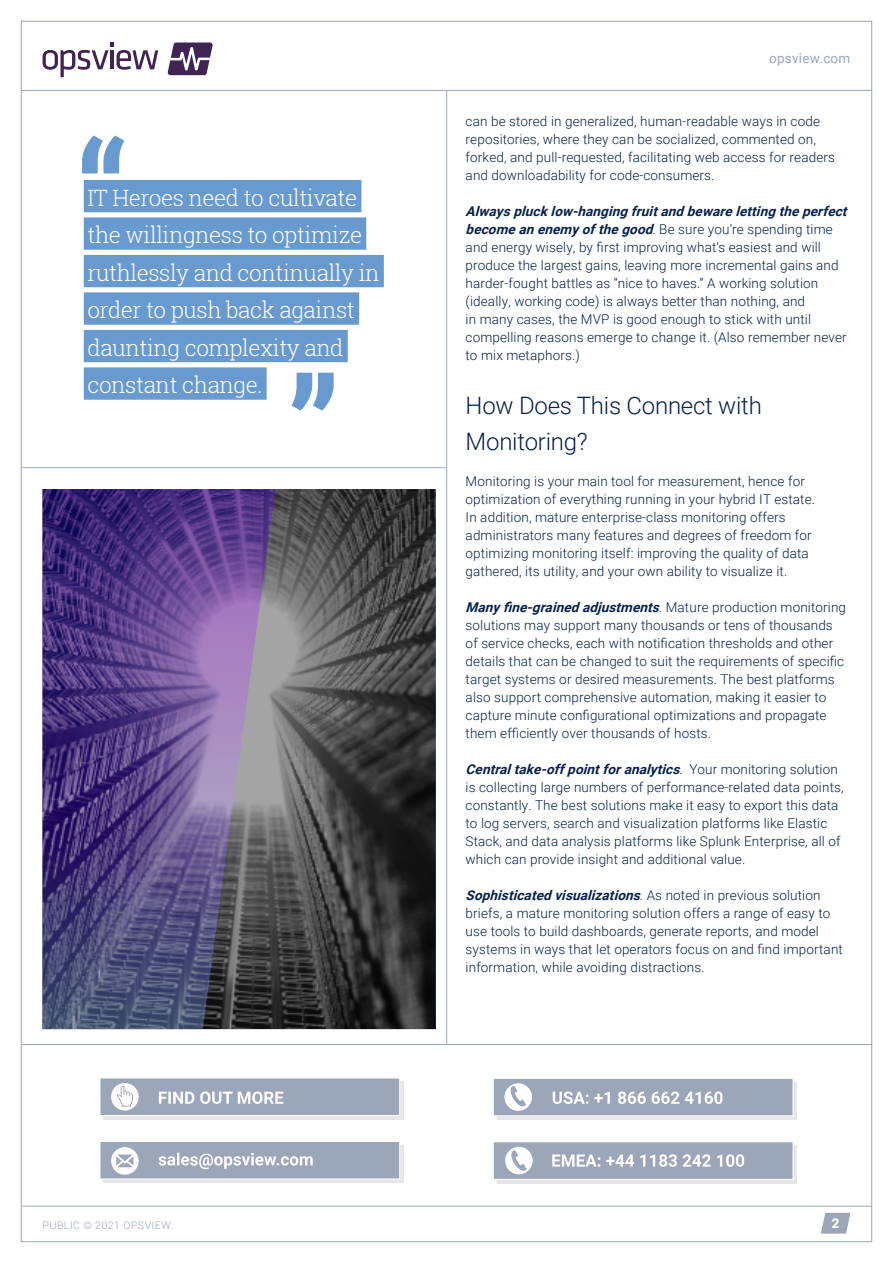
<style>
.page{position:relative;width:893px;height:1263px;background:#fff}
.page>*{position:absolute;margin:0;border:0;box-sizing:border-box;transform-origin:0 0}
.t1{font:300 24px/36px "Roboto";letter-spacing:-.01em;color:#08204a}
.t2{font:300 22.5px/37.5px "Roboto Slab";letter-spacing:-.02em;color:#fff}
.t3{font:300 13.5px/18px "Roboto";letter-spacing:.01em;color:#08204a}
.t4{font:13.5px "Roboto";letter-spacing:.02em;color:#9ba6b8}
.t5{font:900 13.5px "Roboto";color:#fff}
.t6{font:300 10.5px "Roboto";letter-spacing:.045em;color:#9ba6b8}
.s1{font-weight:700;font-style:italic}
</style>
<div class="page">
<svg style="left:43px;top:43px;width:115px;height:34px"></svg>
<svg style="left:168px;top:43px;width:45px;height:32px"></svg>
<hr style="left:22px;top:1206px;width:850px;height:1px;background:#9ba6b8">
<svg style="left:821px;top:1213px;width:29px;height:20px"></svg>
<hr style="left:446px;top:90px;width:1px;height:955px;background:#9ba6b8">
<hr style="left:21px;top:90px;width:851px;height:1px;background:#9ba6b8">
<div style="left:103px;top:1081px;width:301px;height:38px;background:#e6e6e6"></div>
<div style="left:100px;top:1078px;width:300px;height:38px;background:#9ba6b8;border:1px solid #fff"></div>
<div style="left:111px;top:1083px;width:28px;height:27px;background:#fff;border-radius:50%"></div>
<svg style="left:117px;top:1086px;width:16px;height:20px"></svg>
<svg style="left:159px;top:1091px;width:124px;height:13px"></svg>
<div style="left:103px;top:1145px;width:301px;height:38px;background:#e6e6e6"></div>
<div style="left:100px;top:1141px;width:300px;height:38px;background:#9ba6b8;border:1px solid #fff"></div>
<div style="left:111px;top:1147px;width:28px;height:28px;background:#fff;border-radius:50%"></div>
<svg style="left:116px;top:1154px;width:17px;height:13px"></svg>
<svg style="left:159px;top:1153px;width:154px;height:16px"></svg>
<div style="left:496px;top:1081px;width:301px;height:39px;background:#e6e6e6"></div>
<div style="left:493px;top:1078px;width:300px;height:38px;background:#9ba6b8;border:1px solid #fff"></div>
<div style="left:504px;top:1083px;width:28px;height:28px;background:#fff;border-radius:50%"></div>
<svg style="left:553px;top:1091px;width:169px;height:13px"></svg>
<svg style="left:509px;top:1086px;width:17px;height:21px"></svg>
<div style="left:496px;top:1145px;width:301px;height:38px;background:#000;opacity:.1"></div>
<div style="left:493px;top:1141px;width:300px;height:38px;background:#9ba6b8;border:1px solid #fff"></div>
<div style="left:505px;top:1147px;width:28px;height:27px;background:#fff;border-radius:50%"></div>
<svg style="left:511px;top:1150px;width:16px;height:21px"></svg>
<svg style="left:552px;top:1154px;width:192px;height:13px"></svg>
<hr style="left:22px;top:1044px;width:850px;height:1px;background:#9ba6b8">
<hr style="left:21px;top:467px;width:425px;height:1px;background:#9ba6b8">
<div style="left:84px;top:180px;width:277px;height:32px;background:#689ad0"></div>
<div style="left:84px;top:217px;width:282px;height:33px;background:#689ad0"></div>
<div style="left:84px;top:255px;width:300px;height:32px;background:#689ad0"></div>
<div style="left:84px;top:292px;width:275px;height:33px;background:#689ad0"></div>
<div style="left:84px;top:330px;width:264px;height:32px;background:#689ad0"></div>
<div style="left:84px;top:367px;width:183px;height:33px;background:#689ad0"></div>
<svg style="left:82px;top:136px;width:42px;height:37px"></svg>
<svg style="left:291px;top:373px;width:43px;height:38px"></svg>
<img style="left:275px;top:489px;width:161px;height:540px">
<svg style="left:43px;top:489px;width:232px;height:540px"></svg>
<h2 class="t2" style="left:87px;top:178px;width:294px">IT Heroes need to cultivate the willingness to optimize ruthlessly and continually in order to push back against daunting complexity and constant change.</h2>
<p class="t4" style="left:769px;top:49px;width:83px">opsview.com</p>
<p class="t3" style="left:466px;top:112px;width:371px">can be stored in generalized, human-readable ways in code repositories, where they can be socialized, commented on, forked, and pull-requested, facilitating web access for readers and downloadability for code-consumers.</p>
<p class="t3" style="left:466px;top:202px;width:387px"><span class="s1">Alwaysplucklow-hangingfruitandbewarelettingtheperfect becomeanenemyofthegood</span>. Be sure you’re spending time and energy wisely, by first improving what’s easiest and will produce the largest gains, leaving more incremental gains and harder-fought battles as “nice to haves.” A working solution (ideally, working code) is always better than nothing, and<br>in many cases, the MVP is good enough to stick with until compelling reasons emerge to change it. (Also remember never to mix metaphors.)</p>
<h1 class="t1" style="left:466px;top:387px;width:298px">How Does This Connect with<br>Monitoring?</h1>
<p class="t3" style="left:466px;top:472px;width:351px">Monitoring is your main tool for measurement, hence for optimization of everything running in your hybrid IT estate.<br>In addition, mature enterprise-class monitoring offers administrators many features and degrees of freedom for optimizing monitoring itself: improving the quality of data gathered, its utility, and your own ability to visualize it.</p>
<p class="t3" style="left:466px;top:598px;width:382px"><span class="s1">Manyfine-grainedadjustments</span>. Mature production monitoring solutions may support many thousands or tens of thousands of service checks, each with notification thresholds and other details that can be changed to suit the requirements of specific target systems or desired measurements. The best platforms also support comprehensive automation, making it easier to capture minute configurational optimizations and propagate them efficiently over thousands of hosts.</p>
<p class="t3" style="left:466px;top:760px;width:380px"><span class="s1">Centraltake-offpointforanalytics</span>. Y o u r m o n i t o r i n g s o l u t i o n is collecting large numbers of performance-related data points, constantly. The best solutions make it easy to export this data to log servers, search and visualization platforms like Elastic Stack, and data analysis platforms like Splunk Enterprise, all of which can provide insight and additional value.</p>
<p class="t3" style="left:466px;top:886px;width:379px"><span class="s1">Sophisticatedvisualizations</span>. A s n o t e d i n p r e v i o u s s o l u t i o n briefs, a mature monitoring solution offers a range of easy to use tools to build dashboards, generate reports, and model systems in ways that let operators focus on and find important information, while avoiding distractions.</p>
<p class="t6" style="left:43px;top:1218px;width:133px">PUBLIC © 2021 OPSVIEW.</p>
<p class="t5" style="left:832px;top:1213px;width:9px">2</p>
</div>
